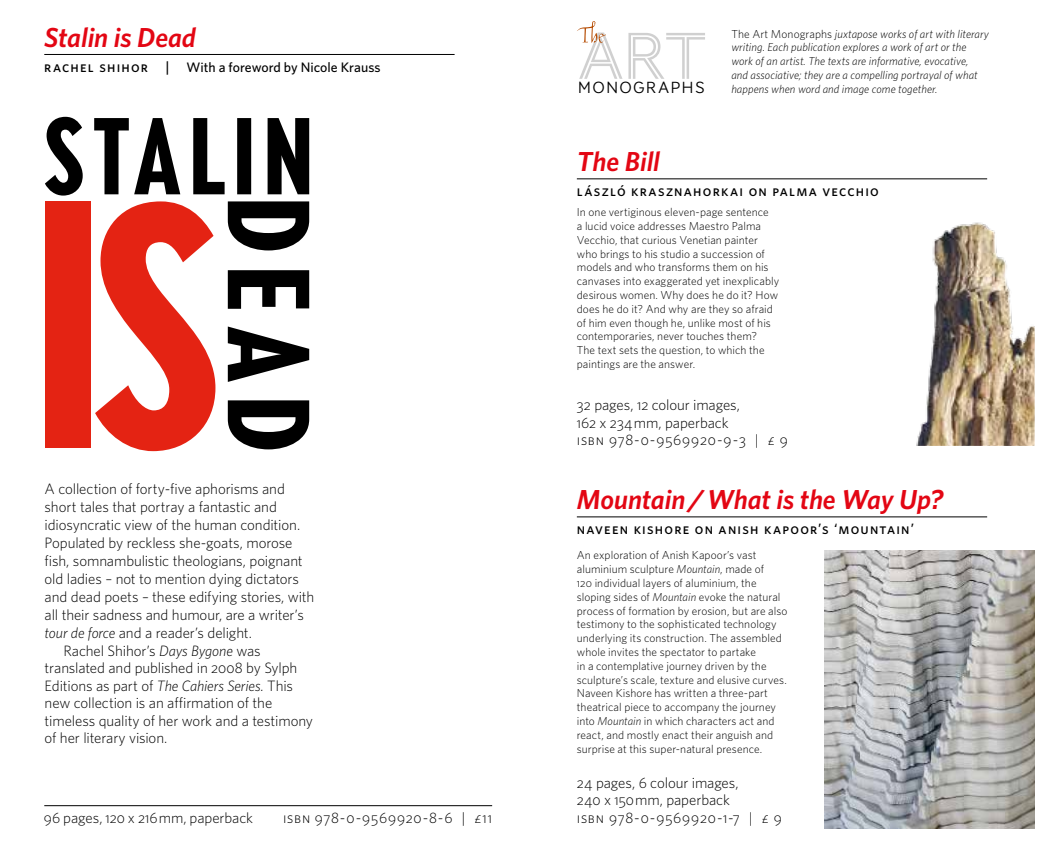
<style>
.page{position:relative;width:1063px;height:851px;background:#fff}
.page>*{position:absolute;margin:0;border:0;box-sizing:border-box;transform-origin:0 0}
.t1{font:italic 600 27.5px "Whitney";letter-spacing:-.005em;color:#e30613}
.t2{font:300 16.62px "AW Conqueror Sans";letter-spacing:.055em;color:#000}
.t3{font:300 15px/17.5px "Whitney";letter-spacing:-.005em;color:#000}
.t4{font:500 15px "Whitney";letter-spacing:.08em;color:#000}
.t5{font:300 15px "Whitney";letter-spacing:.05em;color:#000}
.t6{font:500 13.75px "Whitney";letter-spacing:-.005em;color:#000}
.t7{font:300 11.5px/13.8px "Whitney";color:#000}
.t8{font:italic 300 11.5px/13.8px "Whitney";letter-spacing:.005em;color:#000}
.s1{font-size:15px}
.s2{font-style:italic}
.s3{font-style:normal}
</style>
<div class="page">
<svg style="left:95px;top:201px;width:120px;height:250px"></svg>
<div style="left:45px;top:201px;width:45px;height:247px;background:#e42313"></div>
<svg style="left:228px;top:201px;width:81px;height:248px"></svg>
<svg style="left:45px;top:117px;width:264px;height:78px"></svg>
<hr style="left:44px;top:54px;width:411px;height:1px;background:#000">
<hr style="left:44px;top:805px;width:448px;height:1px;background:#000">
<svg style="left:577px;top:21px;width:128px;height:58px"></svg>
<hr style="left:577px;top:179px;width:410px;height:1px;background:#000">
<hr style="left:577px;top:516px;width:410px;height:1px;background:#000">
<img style="left:825px;top:550px;width:210px;height:277px">
<img style="left:916px;top:222px;width:119px;height:224px">
<h1 class="t1" style="left:44px;top:19px;width:153px">Stalin is Dead</h1>
<p class="t6" style="left:44px;top:58px;width:338px"><span class="s1">RAchel shihor |</span> With a foreword by Nicole Krauss</p>
<h3 class="t3" style="left:45px;top:479px;width:242px">A collection of forty-five aphorisms and</h3>
<h3 class="t3" style="left:45px;top:497px;width:234px">short tales that portray a fantastic and</h3>
<h3 class="t3" style="left:45px;top:515px;width:257px">idiosyncratic view of the human condition.</h3>
<h3 class="t3" style="left:45px;top:533px;width:249px">Populated by reckless she-goats, morose</h3>
<h3 class="t3" style="left:45px;top:551px;width:260px">fish, somnambulistic theologians, poignant</h3>
<h3 class="t3" style="left:45px;top:569px;width:256px">old ladies – not to mention dying dictators</h3>
<h3 class="t3" style="left:45px;top:587px;width:271px">and dead poets – these edifying stories, with</h3>
<h3 class="t3" style="left:45px;top:605px;width:261px">all their sadness and humour, are a writer’s</h3>
<h3 class="t3" style="left:45px;top:623px;width:209px"><span class="s2">tour de force</span> and a reader’s delight.</h3>
<h3 class="t3" style="left:63px;top:641px;width:199px">Rachel Shihor’s <span class="s2">Days Bygone</span> was</h3>
<h3 class="t3" style="left:45px;top:658px;width:254px">translated and published in 2008 by Sylph</h3>
<h3 class="t3" style="left:45px;top:676px;width:250px">Editions as part of <span class="s2">The Cahiers Series.</span> This</h3>
<h3 class="t3" style="left:45px;top:693px;width:229px">new collection is an affirmation of the</h3>
<h3 class="t3" style="left:45px;top:711px;width:270px">timeless quality of her work and a testimony</h3>
<h3 class="t3" style="left:45px;top:728px;width:124px">of her literary vision.</h3>
<h3 class="t3" style="left:44px;top:808px;width:211px">96 pages, 120 x 216 mm, paperback</h3>
<h3 class="t5" style="left:283px;top:807px;width:211px">isbn 978-0-9569920-8-6 | £11</h3>
<p class="t8" style="left:731px;top:26px;width:259px"><span class="s3">The Art Monographs</span> juxtapose works of art with literary writing. Each publication explores a work of art or the work of an artist. The texts are informative, evocative,<br>and associative; they are a compelling portrayal of what</p>
<h2 class="t2" style="left:577px;top:74px;width:130px">MONOGRAPHS</h2>
<p class="t8" style="left:731px;top:82px;width:208px">happens when word and image come together.</p>
<h1 class="t1" style="left:577px;top:143px;width:85px">The Bill</h1>
<h3 class="t4" style="left:577px;top:181px;width:303px">László Krasznahorkai on Palma Vecchio</h3>
<p class="t7" style="left:577px;top:205px;width:204px">In one vertiginous eleven-page sentence<br>a lucid voice addresses Maestro Palma Vecchio, that curious Venetian painter who brings to his studio a succession of models and who transforms them on his canvases into exaggerated yet inexplicably desirous women. Why does he do it? How does he do it? And why are they so afraid of him even though he, unlike most of his contemporaries, never touches them?<br>The text sets the question, to which the paintings are the answer.</p>
<h3 class="t3" style="left:577px;top:395px;width:213px">32 pages, 12 colour images,<br>162 x 234 mm, paperback<br>isbn 978-0-9569920-9-3 | £ 9</h3>
<h1 class="t1" style="left:577px;top:481px;width:368px">Mountain / What is the Way Up?</h1>
<h3 class="t4" style="left:577px;top:519px;width:339px">Naveen Kishore on Anish Kapoor’s ‘mountain’</h3>
<p class="t7" style="left:577px;top:548px;width:212px">An exploration of Anish Kapoor’s vast aluminium sculpture <span class="s2">Mountain</span>, made of<br>120 individual layers of aluminium, the sloping sides of <span class="s2">Mountain</span> evoke the natural process of formation by erosion, but are also testimony to the sophisticated technology underlying its construction. The assembled whole invites the spectator to partake<br>in a contemplative journey driven by the sculpture’s scale, texture and elusive curves.<br>Naveen Kishore has written a three-part theatrical piece to accompany the journey into <span class="s2">Mountain</span> in which characters act and react, and mostly enact their anguish and surprise at this super-natural presence.</p>
<h3 class="t3" style="left:577px;top:773px;width:207px">24 pages, 6 colour images,<br>240 x 150 mm, paperback<br>isbn 978-0-9569920-1-7 | £ 9</h3>
</div>
